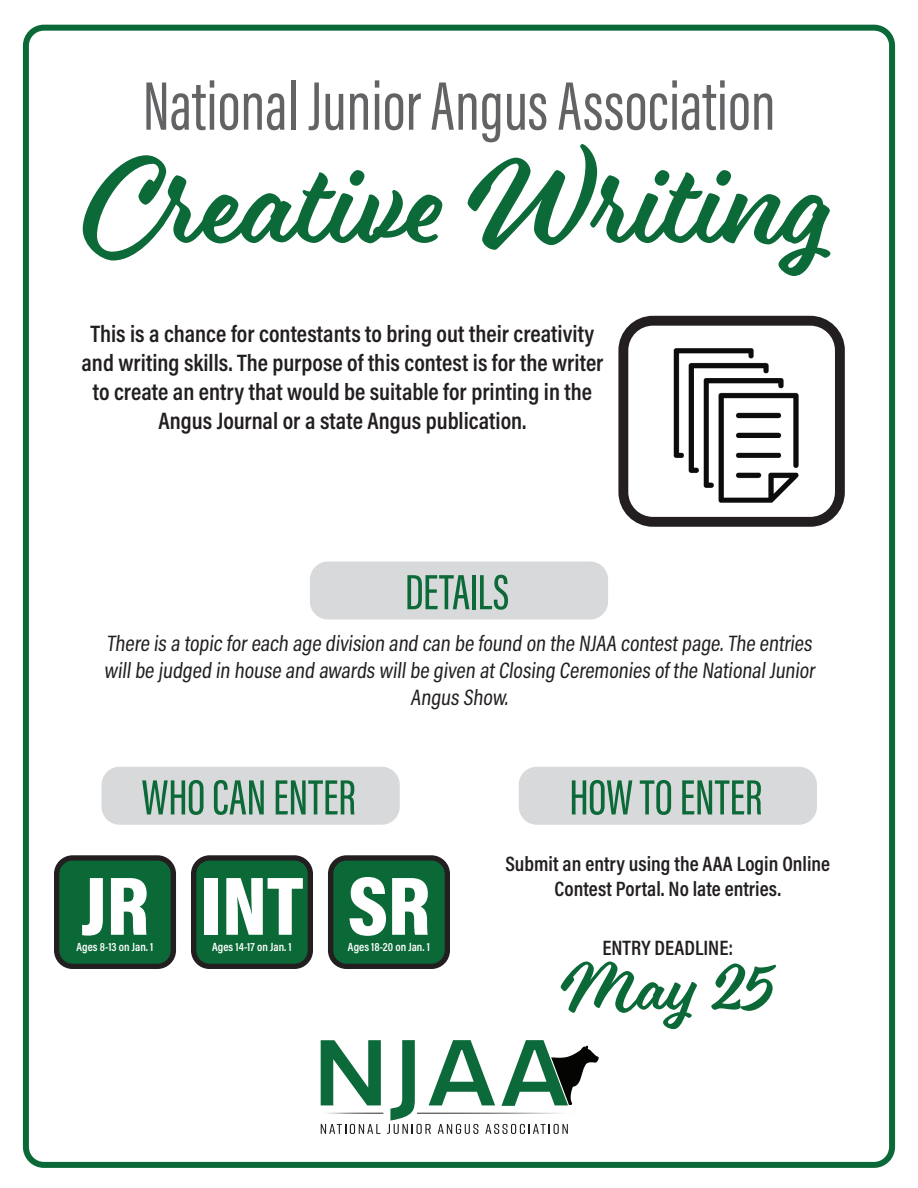
<style>
.page{position:relative;width:918px;height:1188px;background:#fff}
.page>*{position:absolute;margin:0;border:0;box-sizing:border-box;transform-origin:0 0}
.t1{font:114px "Eds Market Main Script";color:#0c6938}
.t2{font:900 84px "Acumin Pro Cond";color:#fff}
.t3{font:70.65px "Acumin Pro Extra Cond";color:#636366}
.t4{font:63px "Eds Market Main Script";color:#0b6938}
.t5{font:500 51px "Acumin Pro Extra Cond";color:#0c6938}
.t6{font:600 24px/28.8px "Acumin Pro Cond";color:#231f20;text-align:center}
.t7{font:22.5px/27px "Acumin Pro Cond";color:#231f20;text-align:center}
.t8{font:600 21px/25.2px "Acumin Pro Cond";color:#231f20;text-align:center}
.t9{font:600 12px "Acumin Pro Cond";color:#fff}
</style>
<div class="page">
<div style="left:310px;top:562px;width:298px;height:57px;background:#d8d9db;border-radius:18px"></div>
<div style="left:618px;top:316px;width:227px;height:211px;border:10px solid #231f20;border-radius:30px"></div>
<img style="left:673px;top:348px;width:126px;height:155px">
<svg style="left:321px;top:1040px;width:60px;height:65px"></svg>
<svg style="left:321px;top:1124px;width:60px;height:10px"></svg>
<img style="left:321px;top:1113px;width:62px;height:1px">
<svg style="left:387px;top:1040px;width:212px;height:94px"></svg>
<div style="left:23px;top:25px;width:872px;height:1143px;border:6px solid #0b6938;border-radius:18px"></div>
<div style="left:102px;top:767px;width:298px;height:58px;background:#d8d9db;border-radius:18px"></div>
<div style="left:519px;top:767px;width:298px;height:58px;background:#d8d9db;border-radius:18px"></div>
<div style="left:57px;top:858px;width:116px;height:108px;background:#0b6938;border-radius:16px"></div>
<div style="left:54px;top:855px;width:122px;height:114px;border:5px solid #231f20;border-radius:16px"></div>
<div style="left:194px;top:858px;width:116px;height:108px;background:#0b6938;border-radius:16px"></div>
<div style="left:191px;top:855px;width:122px;height:114px;border:5px solid #231f20;border-radius:16px"></div>
<div style="left:331px;top:858px;width:116px;height:108px;background:#0b6938;border-radius:16px"></div>
<div style="left:328px;top:855px;width:122px;height:114px;border:5px solid #231f20;border-radius:16px"></div>
<h3 class="t3" style="left:143px;top:64px;width:634px">National Junior Angus Association</h3>
<h1 class="t1" style="left:85px;top:135px;width:750px">Creative Writing</h1>
<p class="t6" style="left:82px;top:319px;width:524px">This is a chance for contestants to bring out their creativity and writing skills. The purpose of this contest is for the writer to create an entry that would be suitable for printing in the Angus Journal or a state Angus publication.</p>
<h3 class="t5" style="left:405px;top:561px;width:106px">DETAILS</h3>
<p class="t7" style="left:104px;top:630px;width:716px">There is a topic foreach age division and can be found on the NJAA contestpage.The entries willbe judged in house and awards willbe given atClosing Ceremonies ofthe NationalJunior<br>Angus Show.</p>
<h3 class="t5" style="left:141px;top:767px;width:216px">WHO CAN ENTER</h3>
<h3 class="t5" style="left:569px;top:767px;width:195px">HOW TO ENTER</h3>
<h2 class="t2" style="left:81px;top:851px;width:69px">JR</h2>
<h2 class="t2" style="left:200px;top:851px;width:105px">INT</h2>
<p class="t9" style="left:212px;top:939px;width:81px">Ages 14-17 on Jan. 1</p>
<p class="t9" style="left:77px;top:939px;width:79px">Ages 8-13 on Jan. 1</p>
<p class="t8" style="left:506px;top:850px;width:326px">Submit an entry using the AAA Login Online<br>Contest Portal. No late entries.</p>
<h2 class="t2" style="left:348px;top:851px;width:84px">SR</h2>
<p class="t9" style="left:348px;top:939px;width:84px">Ages 18-20 on Jan. 1</p>
<p class="t8" style="left:602px;top:934px;width:132px">ENTRY DEADLINE:</p>
<h3 class="t4" style="left:561px;top:950px;width:216px">May 25</h3>
</div>
